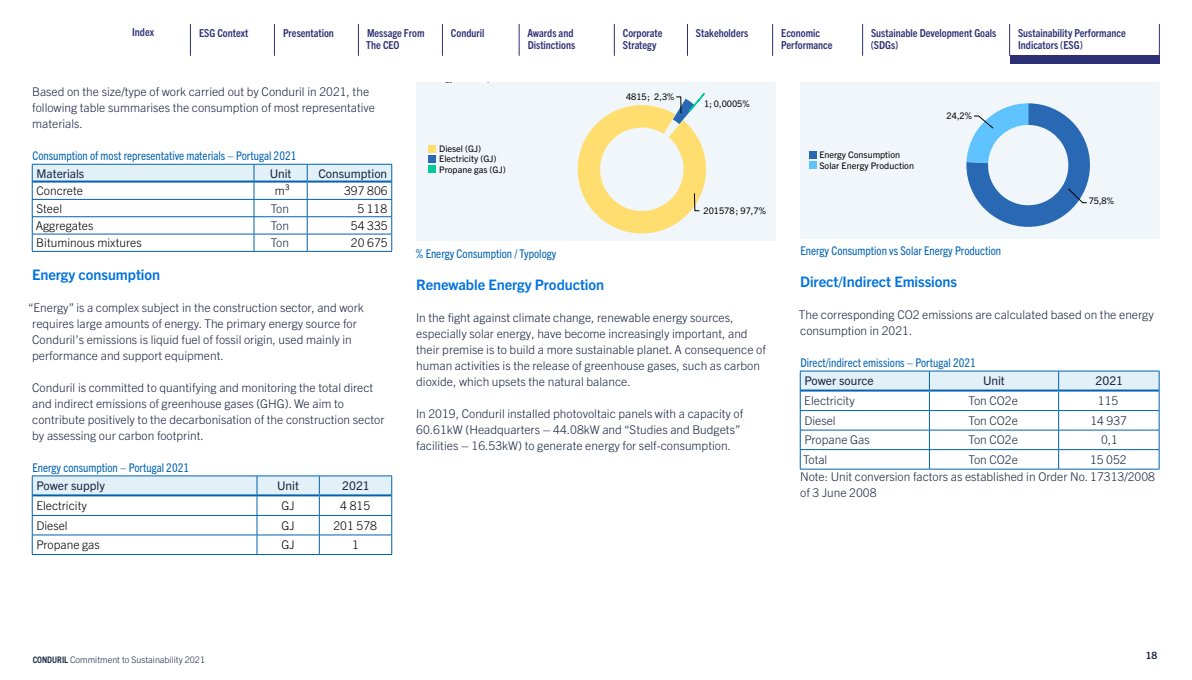
<style>
.page{position:relative;width:1192px;height:680px;background:#fff}
.page>*{position:absolute;margin:0;border:0;box-sizing:border-box;transform-origin:0 0}
.t1{font:700 14.5px "Trade Gothic Next LT Pro";letter-spacing:-.005em;color:#0072df}
.t2{font:300 12px/16px "Trade Gothic Next LT Pro";color:#192642}
.t3{font:condensed 12px "Trade Gothic Next LT Pro";color:#0062b1}
.t4{font:300 12px "Trade Gothic Next LT Pro";color:#000}
.t5{font:12px "Trade Gothic Next LT Pro";color:#192642}
.t6{font:700 condensed 11px/12px "Trade Gothic Next LT Pro";color:#2c2f74}
.t7{font:700 10px "Trade Gothic Next LT Pro";color:#192642}
.t8{font:9px/10.9px "Trade Gothic Next LT Pro";color:#000}
.t9{font:300 9px "Trade Gothic Next LT Pro";color:#192642}
.s1{font-weight:700;font-stretch:condensed}
</style>
<div class="page">
<div style="left:1010px;top:56px;width:149px;height:8px;background:#2c2f74"></div>
<svg style="left:32px;top:164px;width:361px;height:87px"></svg>
<hr style="left:32px;top:251px;width:222px;height:1px;background:#0062b1">
<hr style="left:254px;top:251px;width:53px;height:1px;background:#0062b1">
<hr style="left:307px;top:251px;width:85px;height:1px;background:#0062b1">
<hr style="left:32px;top:181px;width:222px;height:2px;background:#0062b1">
<hr style="left:254px;top:181px;width:53px;height:2px;background:#0062b1">
<hr style="left:307px;top:181px;width:85px;height:2px;background:#0062b1">
<svg style="left:32px;top:476px;width:361px;height:78px"></svg>
<hr style="left:32px;top:554px;width:225px;height:1px;background:#0062b1">
<hr style="left:257px;top:554px;width:62px;height:1px;background:#0062b1">
<hr style="left:319px;top:554px;width:73px;height:1px;background:#0062b1">
<hr style="left:32px;top:494px;width:225px;height:2px;background:#0062b1">
<hr style="left:257px;top:494px;width:62px;height:2px;background:#0062b1">
<hr style="left:319px;top:494px;width:72px;height:2px;background:#0062b1">
<div style="left:416px;top:82px;width:359px;height:158px;background:#f0f6f9"></div>
<svg style="left:577px;top:92px;width:129px;height:142px"></svg>
<div style="left:429px;top:145px;width:7px;height:8px;background:#ffde6f"></div>
<div style="left:429px;top:155px;width:7px;height:8px;background:#2969b4"></div>
<div style="left:429px;top:165px;width:7px;height:8px;background:#00cd98"></div>
<div style="left:800px;top:82px;width:359px;height:157px;background:#f0f6f9"></div>
<div style="left:809px;top:151px;width:7px;height:8px;background:#2969b4"></div>
<div style="left:809px;top:161px;width:7px;height:8px;background:#5fc3ff"></div>
<svg style="left:966px;top:103px;width:124px;height:124px"></svg>
<svg style="left:800px;top:371px;width:360px;height:98px"></svg>
<hr style="left:800px;top:469px;width:129px;height:1px;background:#0062b1">
<hr style="left:929px;top:469px;width:130px;height:1px;background:#0062b1">
<hr style="left:1059px;top:469px;width:100px;height:1px;background:#0062b1">
<hr style="left:801px;top:390px;width:128px;height:2px;background:#0062b1">
<hr style="left:929px;top:390px;width:130px;height:2px;background:#0062b1">
<hr style="left:1059px;top:390px;width:100px;height:2px;background:#0062b1">
<hr style="left:274px;top:24px;width:1px;height:32px;background:#2c2f74">
<hr style="left:358px;top:24px;width:1px;height:32px;background:#2c2f74">
<hr style="left:442px;top:24px;width:1px;height:32px;background:#2c2f74">
<hr style="left:519px;top:24px;width:1px;height:32px;background:#2c2f74">
<hr style="left:614px;top:24px;width:1px;height:32px;background:#2c2f74">
<hr style="left:687px;top:24px;width:1px;height:32px;background:#2c2f74">
<hr style="left:772px;top:24px;width:1px;height:32px;background:#2c2f74">
<hr style="left:190px;top:24px;width:1px;height:32px;background:#2c2f74">
<hr style="left:1159px;top:24px;width:1px;height:32px;background:#2c2f74">
<hr style="left:862px;top:24px;width:1px;height:32px;background:#2c2f74">
<hr style="left:1009px;top:24px;width:1px;height:32px;background:#2c2f74">
<p class="t6" style="left:132px;top:25px;width:23px">Index</p>
<p class="t6" style="left:199px;top:26px;width:51px">ESG Context</p>
<p class="t6" style="left:283px;top:26px;width:52px">Presentation</p>
<p class="t6" style="left:366px;top:26px;width:60px">Message From<br>The CEO</p>
<p class="t6" style="left:451px;top:26px;width:35px">Conduril</p>
<p class="t6" style="left:527px;top:26px;width:49px">Awards and<br>Distinctions</p>
<p class="t6" style="left:623px;top:26px;width:41px">Corporate<br>Strategy</p>
<p class="t6" style="left:696px;top:26px;width:54px">Stakeholders</p>
<p class="t6" style="left:781px;top:26px;width:53px">Economic<br>Performance</p>
<p class="t6" style="left:871px;top:26px;width:127px">Sustainable Development Goals (SDGs)</p>
<p class="t6" style="left:1018px;top:26px;width:109px">Sustainability Performance<br>Indicators (ESG)</p>
<p class="t2" style="left:32px;top:83px;width:345px">Based on the size/type of work carried out by Conduril in 2021, the following table summarises the consumption of most representative materials.</p>
<p class="t3" style="left:32px;top:147px;width:266px">Consumption of most representative materials – Portugal 2021</p>
<p class="t5" style="left:36px;top:165px;width:49px">Materials</p>
<p class="t5" style="left:270px;top:165px;width:23px">Unit</p>
<p class="t5" style="left:318px;top:165px;width:70px">Consumption</p>
<p class="t4" style="left:37px;top:183px;width:48px">Concrete</p>
<p class="t4" style="left:275px;top:183px;width:16px">m3</p>
<p class="t4" style="left:344px;top:183px;width:45px">397 806</p>
<p class="t4" style="left:36px;top:200px;width:27px">Steel</p>
<p class="t2" style="left:271px;top:200px;width:20px">Ton</p>
<p class="t4" style="left:357px;top:200px;width:31px">5 118</p>
<p class="t4" style="left:36px;top:217px;width:59px">Aggregates</p>
<p class="t2" style="left:271px;top:217px;width:20px">Ton</p>
<p class="t4" style="left:351px;top:217px;width:38px">54 335</p>
<p class="t4" style="left:36px;top:235px;width:107px">Bituminous mixtures</p>
<p class="t2" style="left:271px;top:234px;width:20px">Ton</p>
<p class="t4" style="left:351px;top:235px;width:38px">20 675</p>
<p class="t1" style="left:32px;top:264px;width:130px">Energy consumption</p>
<p class="t2" style="left:32px;top:298px;width:333px;text-indent:-4px">“Energy” is a complex subject in the construction sector, and work requires large amounts of energy. The primary energy source for Conduril’s emissions is liquid fuel of fossil origin, used mainly in performance and support equipment.</p>
<p class="t2" style="left:32px;top:378px;width:354px">Conduril is committed to quantifying and monitoring the total direct and indirect emissions of greenhouse gases (GHG). We aim to contribute positively to the decarbonisation of the construction sector by assessing our carbon footprint.</p>
<p class="t3" style="left:32px;top:459px;width:158px">Energy consumption – Portugal 2021</p>
<p class="t5" style="left:36px;top:478px;width:70px">Power supply</p>
<p class="t5" style="left:277px;top:478px;width:23px">Unit</p>
<p class="t5" style="left:342px;top:478px;width:29px">2021</p>
<p class="t4" style="left:36px;top:498px;width:52px">Electricity</p>
<p class="t4" style="left:282px;top:498px;width:15px">GJ</p>
<p class="t4" style="left:340px;top:498px;width:31px">4 815</p>
<p class="t4" style="left:36px;top:517px;width:33px">Diesel</p>
<p class="t4" style="left:282px;top:517px;width:15px">GJ</p>
<p class="t4" style="left:334px;top:517px;width:45px">201 578</p>
<p class="t4" style="left:36px;top:537px;width:65px">Propane gas</p>
<p class="t4" style="left:282px;top:537px;width:15px">GJ</p>
<p class="t4" style="left:352px;top:537px;width:8px">1</p>
<p class="t8" style="left:439px;top:142px;width:68px">Diesel (GJ)<br>Electricity (GJ)<br>Propane gas (GJ)</p>
<p class="t8" style="left:626px;top:91px;width:50px">4815; 2,3%</p>
<p class="t8" style="left:704px;top:98px;width:47px">1; 0,0005%</p>
<p class="t8" style="left:704px;top:205px;width:64px">201578; 97,7%</p>
<p class="t3" style="left:416px;top:245px;width:142px">% Energy Consumption / Typology</p>
<p class="t1" style="left:416px;top:275px;width:190px">Renewable Energy Production</p>
<p class="t2" style="left:416px;top:309px;width:351px">In the fight against climate change, renewable energy sources, especially solar energy, have become increasingly important, and their premise is to build a more sustainable planet. A consequence of human activities is the release of greenhouse gases, such as carbon dioxide, which upsets the natural balance.</p>
<p class="t2" style="left:416px;top:405px;width:329px">In 2019, Conduril installed photovoltaic panels with a capacity of<br>60.61kW (Headquarters – 44.08kW and “Studies and Budgets” facilities – 16.53kW) to generate energy for self-consumption.</p>
<p class="t8" style="left:819px;top:148px;width:96px">Energy Consumption<br>Solar Energy Production</p>
<p class="t8" style="left:947px;top:110px;width:27px">24,2%</p>
<p class="t8" style="left:1089px;top:195px;width:27px">75,8%</p>
<p class="t3" style="left:800px;top:242px;width:202px">Energy Consumption vs Solar Energy Production</p>
<p class="t1" style="left:800px;top:271px;width:158px">Direct/Indirect Emissions</p>
<p class="t2" style="left:799px;top:306px;width:356px">The corresponding CO2 emissions are calculated based on the energy consumption in 2021.</p>
<p class="t3" style="left:800px;top:354px;width:177px">Direct/indirect emissions – Portugal 2021</p>
<p class="t5" style="left:804px;top:373px;width:71px">Power source</p>
<p class="t5" style="left:983px;top:373px;width:23px">Unit</p>
<p class="t5" style="left:1096px;top:373px;width:29px">2021</p>
<p class="t2" style="left:804px;top:392px;width:52px">Electricity</p>
<p class="t2" style="left:969px;top:392px;width:51px">Ton CO2e</p>
<p class="t2" style="left:1098px;top:392px;width:22px">115</p>
<p class="t2" style="left:804px;top:412px;width:33px">Diesel</p>
<p class="t2" style="left:969px;top:412px;width:51px">Ton CO2e</p>
<p class="t2" style="left:1090px;top:412px;width:38px">14 937</p>
<p class="t2" style="left:804px;top:431px;width:67px">Propane Gas</p>
<p class="t2" style="left:969px;top:431px;width:51px">Ton CO2e</p>
<p class="t2" style="left:1101px;top:431px;width:18px">0,1</p>
<p class="t2" style="left:803px;top:451px;width:26px">Total</p>
<p class="t2" style="left:969px;top:451px;width:51px">Ton CO2e</p>
<p class="t2" style="left:800px;top:450px;width:356px;line-height:17.4px;text-indent:290px">15 052<br>Note: Unit conversion factors as established in Order No. 17313/2008</p>
<p class="t2" style="left:800px;top:484px;width:78px">of 3 June 2008</p>
<p class="t9" style="left:33px;top:653px;width:174px"><span class="s1">CONDURIL</span> Commitment to Sustainability 2021</p>
<p class="t7" style="left:1146px;top:648px;width:13px">18</p>
</div>
